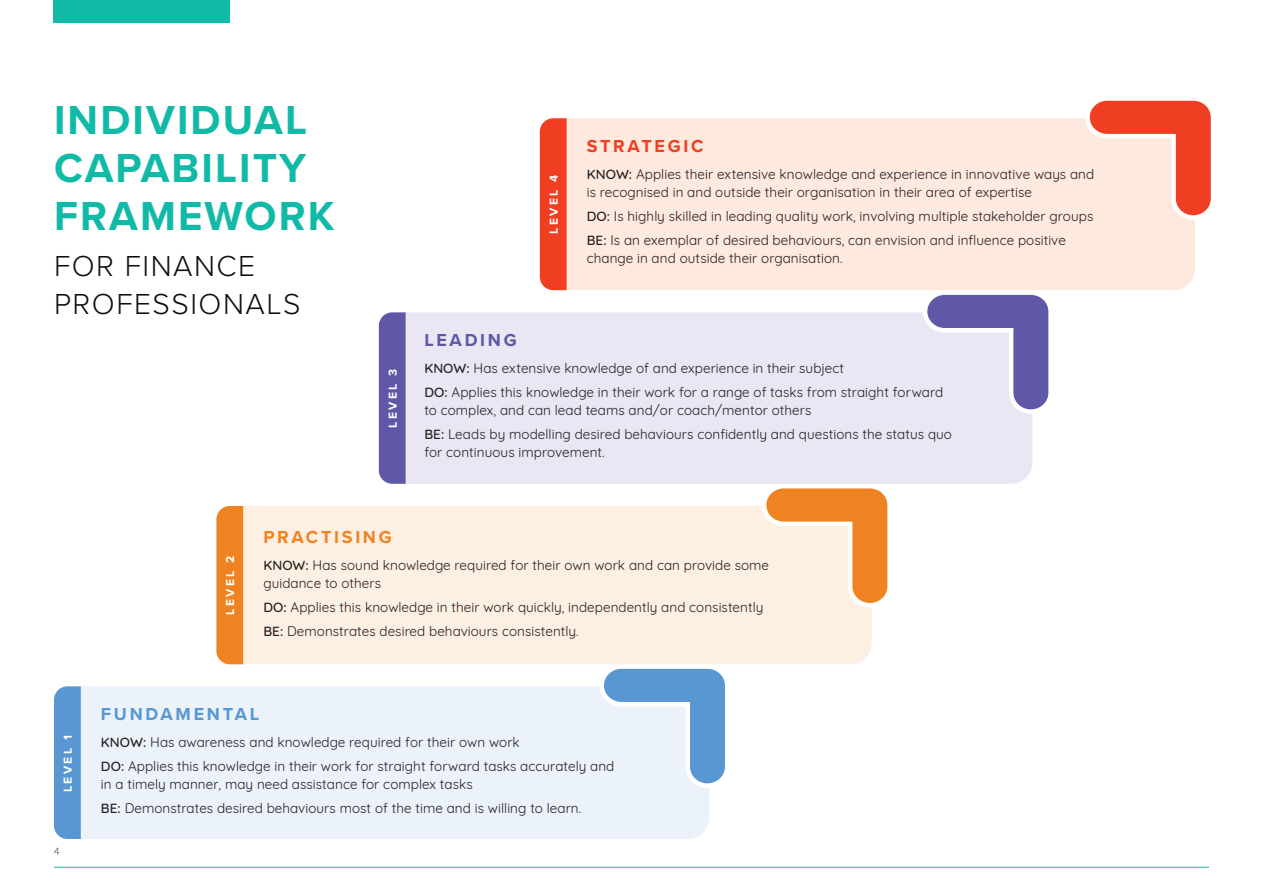
<style>
.page{position:relative;width:1263px;height:893px;background:#fff}
.page>*{position:absolute;margin:0;border:0;box-sizing:border-box;transform-origin:0 0}
.t1{font:700 42px/48px "Proxima Nova";letter-spacing:.05em;color:#11baa6}
.t2{font:300 30px/37.5px "Proxima Nova";letter-spacing:.05em;color:#0c0f11}
.t3{font:700 18px "Proxima Nova";letter-spacing:.15em;color:#5897d1}
.t4{font:700 18px "Proxima Nova";letter-spacing:.15em;color:#ef8322}
.t5{font:700 18px "Proxima Nova";letter-spacing:.15em;color:#ef3e22}
.t6{font:700 18px "Proxima Nova";letter-spacing:.15em;color:#5e58a6}
.t7{font:13.5px/24px "Quicksand";letter-spacing:.005em;color:#231f20}
.t8{font:700 12px "Proxima Nova";letter-spacing:.2em;color:#fff}
.t9{font:300 10.5px "Quicksand";color:#231f20}
.s1{font-weight:500}
</style>
<div class="page">
<div style="left:53px;top:0;width:176px;height:22px;background:#11baa6"></div>
<hr style="left:54px;top:867px;width:1155px;height:1px;background:#11baa6">
<div style="left:54px;top:686px;width:27px;height:153px;background:#5897d1"></div>
<div style="left:81px;top:686px;width:628px;height:153px;background:#ecf2f9"></div>
<svg style="left:597px;top:668px;width:128px;height:122px"></svg>
<div style="left:244px;top:506px;width:628px;height:158px;background:#fdf0e2"></div>
<svg style="left:760px;top:488px;width:128px;height:122px"></svg>
<div style="left:216px;top:506px;width:27px;height:158px;background:#ef8322"></div>
<div style="left:406px;top:312px;width:626px;height:172px;background:#e8e7f3"></div>
<svg style="left:920px;top:294px;width:129px;height:122px"></svg>
<div style="left:379px;top:312px;width:27px;height:172px;background:#5e58a6"></div>
<div style="left:567px;top:118px;width:628px;height:172px;background:#fde9de"></div>
<svg style="left:1083px;top:100px;width:128px;height:122px"></svg>
<div style="left:540px;top:118px;width:27px;height:172px;background:#ef3e22"></div>
<h1 class="t1" style="left:54px;top:95px;width:282px">INDIVIDUAL<br>CAPABILITY<br>FRAMEWORK</h1>
<h2 class="t2" style="left:54px;top:246px;width:248px">FOR FINANCE<br>PROFESSIONALS</h2>
<p class="t8" style="left:384px;top:428px;width:61px;rotate:-90deg">LEVEL 3</p>
<h3 class="t6" style="left:424px;top:327px;width:94px">LEADING</h3>
<p class="t8" style="left:545px;top:234px;width:61px;rotate:-90deg">LEVEL 4</p>
<h3 class="t5" style="left:587px;top:132px;width:118px">STRATEGIC</h3>
<p class="t7" style="left:587px;top:164px;width:509px;line-height:18px"><span class="s1">KNOW:</span> Applies their extensive knowledge and experience in innovative ways and is recognised in and outside their organisation in their area of expertise</p>
<p class="t7" style="left:587px;top:203px;width:508px"><span class="s1">DO:</span> Is highly skilled in leading quality work, involving multiple stakeholder groups<br><span class="s1">BE:</span> Is an exemplar of desired behaviours, can envision and influence positive</p>
<p class="t7" style="left:587px;top:245px;width:257px">change in and outside their organisation.</p>
<p class="t7" style="left:424px;top:355px;width:520px"><span class="s1">KNOW:</span> Has extensive knowledge of and experience in their subject<br><span class="s1">DO:</span> Applies this knowledge in their work for a range of tasks from straight forward</p>
<p class="t7" style="left:424px;top:397px;width:529px">to complex, and can lead teams and/or coach/mentor others<br><span class="s1">BE:</span> Leads by modelling desired behaviours confidently and questions the status quo</p>
<p class="t7" style="left:424px;top:439px;width:182px">for continuous improvement.</p>
<h3 class="t4" style="left:263px;top:523px;width:130px">PRACTISING</h3>
<p class="t8" style="left:221px;top:615px;width:61px;rotate:-90deg">LEVEL 2</p>
<p class="t7" style="left:263px;top:555px;width:507px;line-height:18px"><span class="s1">KNOW:</span> Has sound knowledge required for their own work and can provide some guidance to others</p>
<p class="t7" style="left:263px;top:594px;width:501px"><span class="s1">DO:</span> Applies this knowledge in their work quickly, independently and consistently<br><span class="s1">BE:</span> Demonstrates desired behaviours consistently.</p>
<p class="t8" style="left:59px;top:792px;width:59px;rotate:-90deg">LEVEL 1</p>
<p class="t9" style="left:54px;top:844px;width:7px">4</p>
<h3 class="t3" style="left:101px;top:700px;width:160px">FUNDAMENTAL</h3>
<p class="t7" style="left:101px;top:729px;width:515px"><span class="s1">KNOW:</span> Has awareness and knowledge required for their own work<br><span class="s1">DO:</span> Applies this knowledge in their work for straight forward tasks accurately and</p>
<p class="t7" style="left:101px;top:771px;width:482px">in a timely manner, may need assistance for complex tasks<br><span class="s1">BE:</span> Demonstrates desired behaviours most of the time and is willing to learn.</p>
</div>
